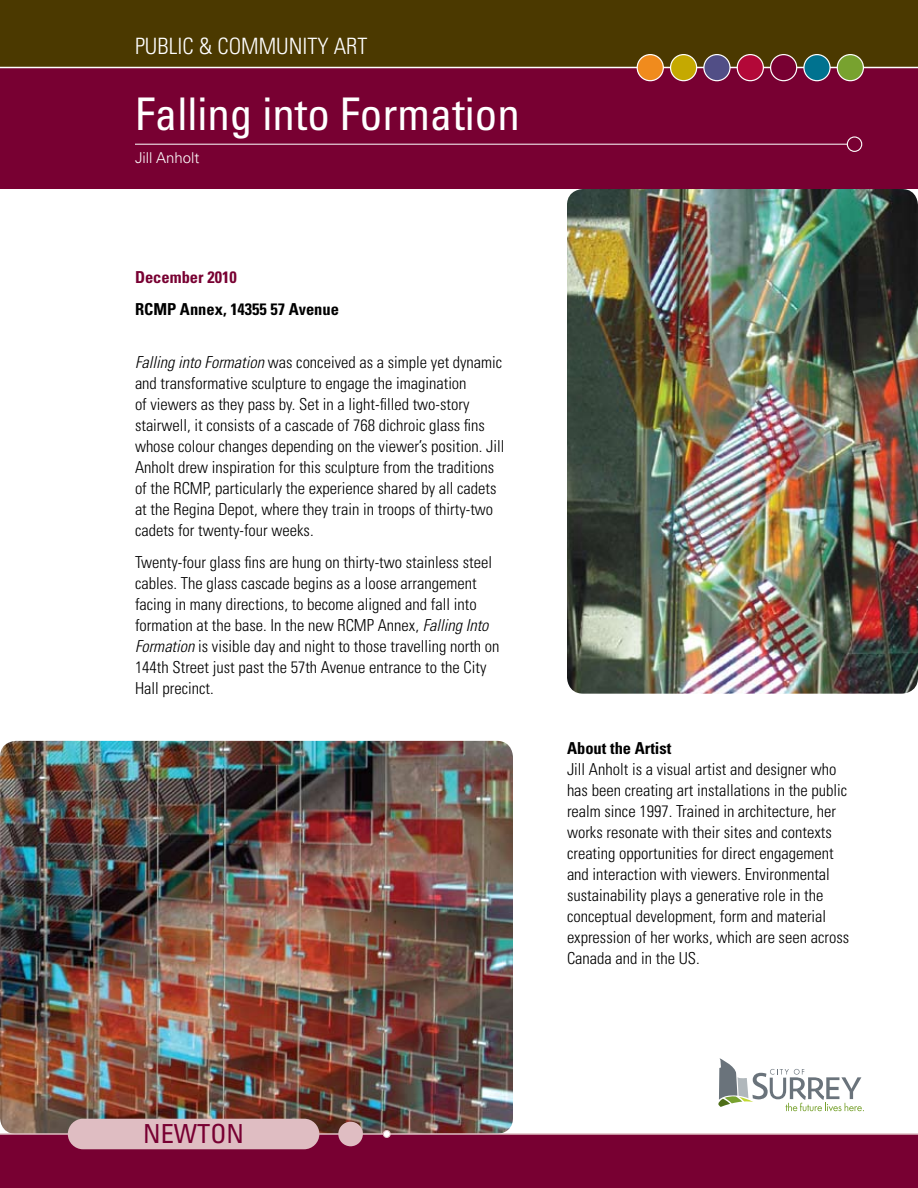
<style>
.page{position:relative;width:918px;height:1188px;background:#fff}
.page>*{position:absolute;margin:0;border:0;box-sizing:border-box;transform-origin:0 0}
.t1{font:condensed 45px "Univers";color:#fff}
.t2{font:condensed 26.25px "Univers";color:#780032}
.t3{font:300 condensed 22.5px "Univers";color:#fff}
.t4{font:300 condensed 16.5px/21px "Univers";color:#000}
.t5{font:700 condensed 16.5px "Univers";color:#000}
.t6{font:700 condensed 16.5px "Univers";color:#780032}
.t7{font:300 15px "Univers";color:#fff}
.s1{font-style:italic}
</style>
<div class="page">
<svg style="left:718px;top:1058px;width:146px;height:53px"></svg>
<img style="left:0;top:741px;width:513px;height:392px">
<img style="left:567px;top:189px;width:351px;height:505px">
<div style="left:0;top:0;width:918px;height:88px;background:#4b3900"></div>
<div style="left:0;top:68px;width:918px;height:121px;background:#780032"></div>
<hr style="left:0;top:67px;width:918px;height:1px;background:#fff">
<div style="left:637px;top:55px;width:26px;height:26px;background:#f08b1d;border-radius:50%"></div>
<div style="left:637px;top:54px;width:27px;height:27px;border:1px solid #fff;border-radius:50%"></div>
<div style="left:671px;top:55px;width:26px;height:26px;background:#c5a901;border-radius:50%"></div>
<div style="left:670px;top:54px;width:27px;height:27px;border:1px solid #fff;border-radius:50%"></div>
<div style="left:704px;top:55px;width:26px;height:26px;background:#514e86;border-radius:50%"></div>
<div style="left:703px;top:54px;width:28px;height:27px;border:1px solid #fff;border-radius:50%"></div>
<div style="left:737px;top:55px;width:26px;height:26px;background:#b30838;border-radius:50%"></div>
<div style="left:737px;top:54px;width:27px;height:27px;border:1px solid #fff;border-radius:50%"></div>
<div style="left:771px;top:55px;width:26px;height:26px;background:#780032;border-radius:50%"></div>
<div style="left:770px;top:54px;width:27px;height:27px;border:1px solid #fff;border-radius:50%"></div>
<div style="left:804px;top:55px;width:26px;height:26px;background:#00728f;border-radius:50%"></div>
<div style="left:803px;top:54px;width:28px;height:27px;border:1px solid #fff;border-radius:50%"></div>
<div style="left:837px;top:55px;width:26px;height:26px;background:#78a22f;border-radius:50%"></div>
<div style="left:837px;top:54px;width:27px;height:27px;border:1px solid #fff;border-radius:50%"></div>
<div style="left:0;top:1134px;width:918px;height:54px;background:#780032"></div>
<hr style="left:0;top:1133px;width:918px;height:2px;background:#dfbdc2">
<div style="left:338px;top:1122px;width:25px;height:24px;background:#dfbdc2;border-radius:50%"></div>
<div style="left:68px;top:1119px;width:251px;height:30px;background:#dfbdc2;border-radius:15px"></div>
<div style="left:383px;top:1131px;width:7px;height:6px;background:#fff;border-radius:50%"></div>
<div style="left:383px;top:1130px;width:8px;height:8px;border:1px solid #dfbdc2;border-radius:50%"></div>
<hr style="left:135px;top:144px;width:719px;height:1px;background:#fff">
<div style="left:847px;top:137px;width:15px;height:14px;background:#780032;border-radius:50%"></div>
<div style="left:847px;top:136px;width:15px;height:16px;border:1px solid #fff;border-radius:50%"></div>
<h3 class="t3" style="left:135px;top:32px;width:234px">Public &amp; Community Art</h3>
<h1 class="t1" style="left:135px;top:86px;width:386px">Falling into Formation</h1>
<p class="t7" style="left:135px;top:148px;width:66px">Jill Anholt</p>
<p class="t6" style="left:135px;top:267px;width:103px">December 2010</p>
<p class="t5" style="left:135px;top:299px;width:206px">RCMP Annex, 14355 57 Avenue</p>
<p class="t4" style="left:135px;top:351px;width:371px"><span class="s1">Falling into Formation</span> was conceived as a simple yet dynamic and transformative sculpture to engage the imagination<br>of viewers as they pass by. Set in a light-filled two-story stairwell, it consists of a cascade of 768 dichroic glass fins whose colour changes depending on the viewer’s position. Jill Anholt drew inspiration for this sculpture from the traditions of the RCM P, particularly the experience shared by all cadets at the Regina Depot, where they train in troops of thirty-two cadets for twenty-four weeks.</p>
<p class="t4" style="left:135px;top:551px;width:366px">Twenty-four glass fins are hung on thirty-two stainless steel cables. The glass cascade begins as a loose arrangement facing in many directions, to become aligned and fall into formation at the base. I n the new RCM P Annex, <span class="s1">Falling Into Formation</span> is visible day and night to those travelling north on 144th Street just past the 57th Avenue entrance to the City Hall precinct.</p>
<p class="t5" style="left:567px;top:738px;width:106px">About the Artist</p>
<p class="t4" style="left:567px;top:759px;width:284px">Jill Anholt is a visual artist and designer who has been creating art installations in the public realm since 1997. Trained in architecture, her works resonate with their sites and contexts creating opportunities for direct engagement and interaction with viewers. Environmental sustainability plays a generative role in the conceptual development, form and material expression of her works, which are seen across Canada and in the US.</p>
<h2 class="t2" style="left:143px;top:1117px;width:102px">NEWTON</h2>
</div>
